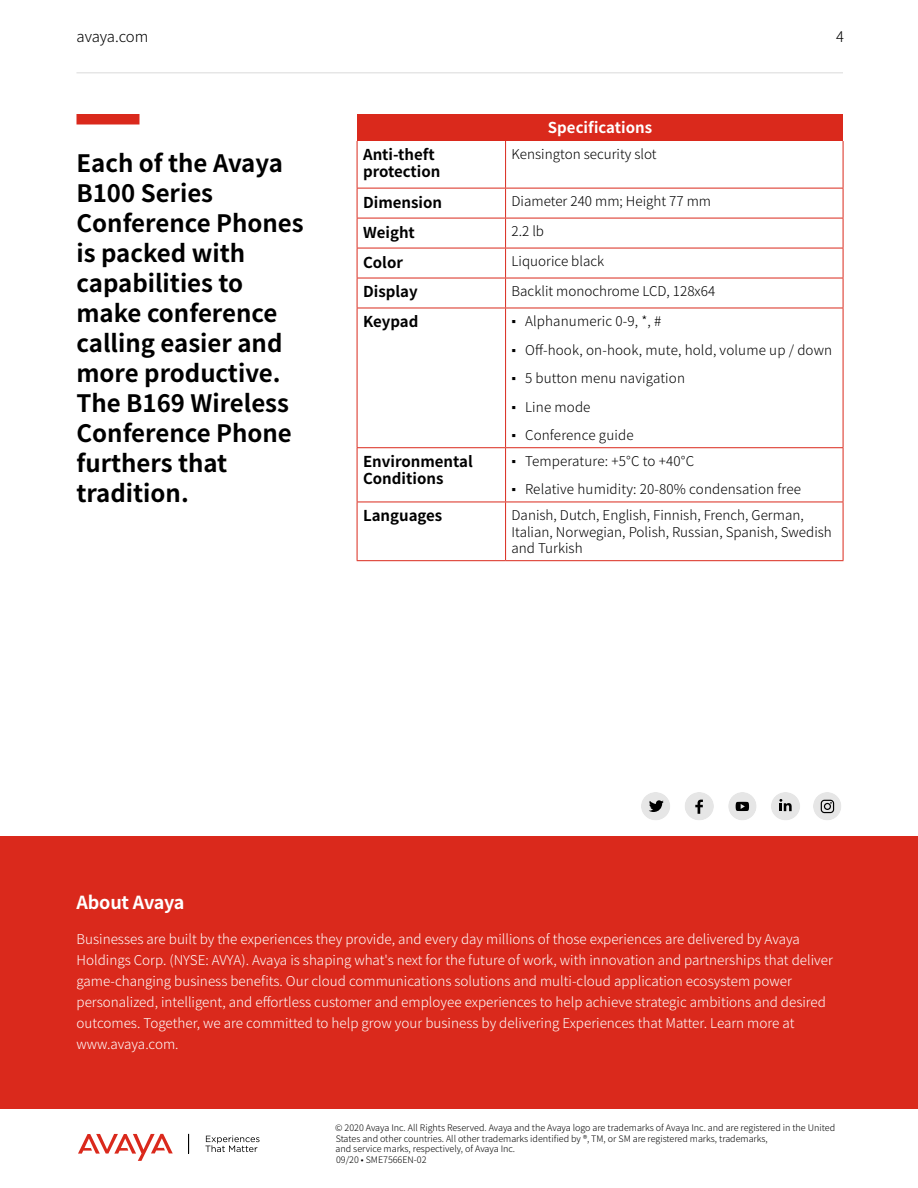
<style>
.page{position:relative;width:918px;height:1188px;background:#fff}
.page>*{position:absolute;margin:0;border:0;box-sizing:border-box;transform-origin:0 0}
.t1{font:700 24px/30px "Noto Sans JP";color:#000}
.t2{font:700 18px "Noto Sans JP";letter-spacing:-.01em;color:#fff}
.t3{font:700 15px/16.5px "Noto Sans JP";color:#000}
.t4{font:700 15px "Noto Sans JP";color:#fff}
.t5{font:300 15px "Noto Sans JP";letter-spacing:-.01em;color:#000}
.t6{font:300 14.7px "Noto Sans JP";color:#000}
.t7{font:300 13.5px/21px "Noto Sans JP";color:#fff}
.t8{font:300 13.5px/16.5px "Noto Sans JP";color:#000}
.t9{font:300 9px/10.5px "Noto Sans JP";color:#000}
.s1{font-family:"Arial";font-weight:400}
</style>
<div class="page">
<div style="left:77px;top:114px;width:63px;height:10px;background:#da291c"></div>
<div style="left:357px;top:114px;width:486px;height:27px;background:#da291c"></div>
<hr style="left:357px;top:141px;width:1px;height:47px;background:#da291c">
<hr style="left:505px;top:141px;width:1px;height:47px;background:#da291c">
<hr style="left:843px;top:141px;width:1px;height:47px;background:#da291c">
<hr style="left:357px;top:188px;width:149px;height:1px;background:#da291c">
<hr style="left:357px;top:188px;width:1px;height:30px;background:#da291c">
<hr style="left:506px;top:188px;width:337px;height:1px;background:#da291c">
<hr style="left:505px;top:188px;width:1px;height:30px;background:#da291c">
<hr style="left:843px;top:188px;width:1px;height:30px;background:#da291c">
<hr style="left:357px;top:218px;width:149px;height:1px;background:#da291c">
<hr style="left:357px;top:218px;width:1px;height:30px;background:#da291c">
<hr style="left:506px;top:218px;width:337px;height:1px;background:#da291c">
<hr style="left:505px;top:218px;width:1px;height:30px;background:#da291c">
<hr style="left:843px;top:218px;width:1px;height:30px;background:#da291c">
<hr style="left:357px;top:248px;width:149px;height:1px;background:#da291c">
<hr style="left:357px;top:248px;width:1px;height:30px;background:#da291c">
<hr style="left:506px;top:248px;width:337px;height:1px;background:#da291c">
<hr style="left:505px;top:248px;width:1px;height:30px;background:#da291c">
<hr style="left:843px;top:248px;width:1px;height:30px;background:#da291c">
<hr style="left:357px;top:278px;width:149px;height:1px;background:#da291c">
<hr style="left:357px;top:278px;width:1px;height:30px;background:#da291c">
<hr style="left:506px;top:278px;width:337px;height:1px;background:#da291c">
<hr style="left:505px;top:278px;width:1px;height:30px;background:#da291c">
<hr style="left:843px;top:278px;width:1px;height:30px;background:#da291c">
<hr style="left:357px;top:308px;width:149px;height:1px;background:#da291c">
<hr style="left:357px;top:308px;width:1px;height:139px;background:#da291c">
<hr style="left:506px;top:308px;width:337px;height:1px;background:#da291c">
<hr style="left:505px;top:308px;width:1px;height:139px;background:#da291c">
<hr style="left:843px;top:308px;width:1px;height:139px;background:#da291c">
<hr style="left:357px;top:447px;width:149px;height:1px;background:#da291c">
<hr style="left:357px;top:448px;width:1px;height:54px;background:#da291c">
<hr style="left:506px;top:447px;width:337px;height:1px;background:#da291c">
<hr style="left:505px;top:448px;width:1px;height:54px;background:#da291c">
<hr style="left:843px;top:448px;width:1px;height:54px;background:#da291c">
<hr style="left:357px;top:502px;width:149px;height:1px;background:#da291c">
<hr style="left:357px;top:502px;width:1px;height:58px;background:#da291c">
<hr style="left:506px;top:502px;width:337px;height:1px;background:#da291c">
<hr style="left:505px;top:502px;width:1px;height:58px;background:#da291c">
<hr style="left:843px;top:502px;width:1px;height:58px;background:#da291c">
<hr style="left:357px;top:560px;width:149px;height:1px;background:#da291c">
<hr style="left:506px;top:560px;width:337px;height:1px;background:#da291c">
<hr style="left:77px;top:72px;width:766px;height:1px;background:#e6e6e6">
<svg style="left:78px;top:1134px;width:95px;height:27px"></svg>
<svg style="left:205px;top:1136px;width:55px;height:16px"></svg>
<svg style="left:188px;top:1134px;width:1px;height:19px"></svg>
<div style="left:0;top:836px;width:918px;height:272px;background:#da291c"></div>
<svg style="left:641px;top:792px;width:29px;height:28px"></svg>
<svg style="left:685px;top:792px;width:29px;height:28px"></svg>
<svg style="left:771px;top:792px;width:29px;height:28px"></svg>
<div style="left:728px;top:792px;width:29px;height:28px;background:#e6e6e6;border-radius:50%"></div>
<svg style="left:736px;top:802px;width:13px;height:9px"></svg>
<div style="left:813px;top:792px;width:28px;height:28px;background:#e6e6e6;border-radius:50%"></div>
<svg style="left:821px;top:800px;width:13px;height:13px"></svg>
<p class="t5" style="left:76px;top:28px;width:73px">avaya.com</p>
<p class="t6" style="left:836px;top:28px;width:9px">4</p>
<h1 class="t1" style="left:76px;top:149px;width:229px">Each of the Avaya<br>B100 Series<br>Conference Phones is packed with capabilities to make conference calling easier and more productive.<br>The B169 Wireless<br>Conference Phone furthers that tradition.</h1>
<p class="t4" style="left:548px;top:120px;width:106px">Specifications</p>
<p class="t3" style="left:363px;top:147px;width:79px">Anti-theft protection</p>
<p class="t8" style="left:512px;top:146px;width:147px">Kensington security slot</p>
<p class="t3" style="left:363px;top:194px;width:81px">Dimension</p>
<p class="t8" style="left:512px;top:193px;width:201px">Diameter 240 mm; Height 77 mm</p>
<p class="t3" style="left:363px;top:224px;width:53px">Weight</p>
<p class="t8" style="left:512px;top:223px;width:34px">2.2 lb</p>
<p class="t3" style="left:363px;top:254px;width:41px">Color</p>
<p class="t8" style="left:512px;top:253px;width:94px">Liquorice black</p>
<p class="t3" style="left:363px;top:284px;width:56px">Display</p>
<p class="t8" style="left:512px;top:283px;width:205px">Backlit monochrome LCD, 128x64</p>
<p class="t3" style="left:363px;top:314px;width:57px">Keypad</p>
<p class="t8" style="left:512px;top:313px;width:151px"><span class="s1">▪</span> Alphanumeric 0-9, *, #</p>
<p class="t8" style="left:512px;top:342px;width:322px"><span class="s1">▪</span> Off-hook, on-hook, mute, hold, volume up / down</p>
<p class="t8" style="left:512px;top:370px;width:175px"><span class="s1">▪</span> 5 button menu navigation</p>
<p class="t8" style="left:512px;top:399px;width:81px"><span class="s1">▪</span> Line mode</p>
<p class="t8" style="left:512px;top:427px;width:124px"><span class="s1">▪</span> Conference guide</p>
<p class="t3" style="left:363px;top:454px;width:111px">Environmental<br>Conditions</p>
<p class="t8" style="left:512px;top:453px;width:184px"><span class="s1">▪</span> Temperature: +5°C to +40°C</p>
<p class="t8" style="left:512px;top:482px;width:291px"><span class="s1">▪</span> Relative humidity: 20-80% condensation free</p>
<p class="t3" style="left:363px;top:508px;width:81px">Languages</p>
<p class="t8" style="left:512px;top:507px;width:322px">Danish, Dutch, English, Finnish, French, German,<br>Italian, Norwegian, Polish, Russian, Spanish, Swedish and Turkish</p>
<h2 class="t2" style="left:76px;top:893px;width:110px">About Avaya</h2>
<p class="t7" style="left:76px;top:929px;width:758px">Businesses are built by the experiences they provide, and every day millions of those experiences are delivered by Avaya Holdings Corp. (NYSE: AVYA). Avaya is shaping what's next for the future of work, with innovation and partnerships that deliver game-changing business benefits. Our cloud communications solutions and multi-cloud application ecosystem power personalized, intelligent, and effortless customer and employee experiences to help achieve strategic ambitions and desired outcomes. Together, we are committed to help grow your business by delivering Experiences that Matter. Learn more at www.avaya.com.</p>
<p class="t9" style="left:335px;top:1123px;width:501px">© 2020 Avaya Inc. All Rights Reserved. Avaya and the Avaya logo are trademarks of Avaya Inc. and are registered in the United States and other countries. All other trademarks identified by ®, TM, or SM are registered marks, trademarks,<br>and service marks, respectively, of Avaya Inc.<br>09/20 • SME7566EN-02</p>
</div>
